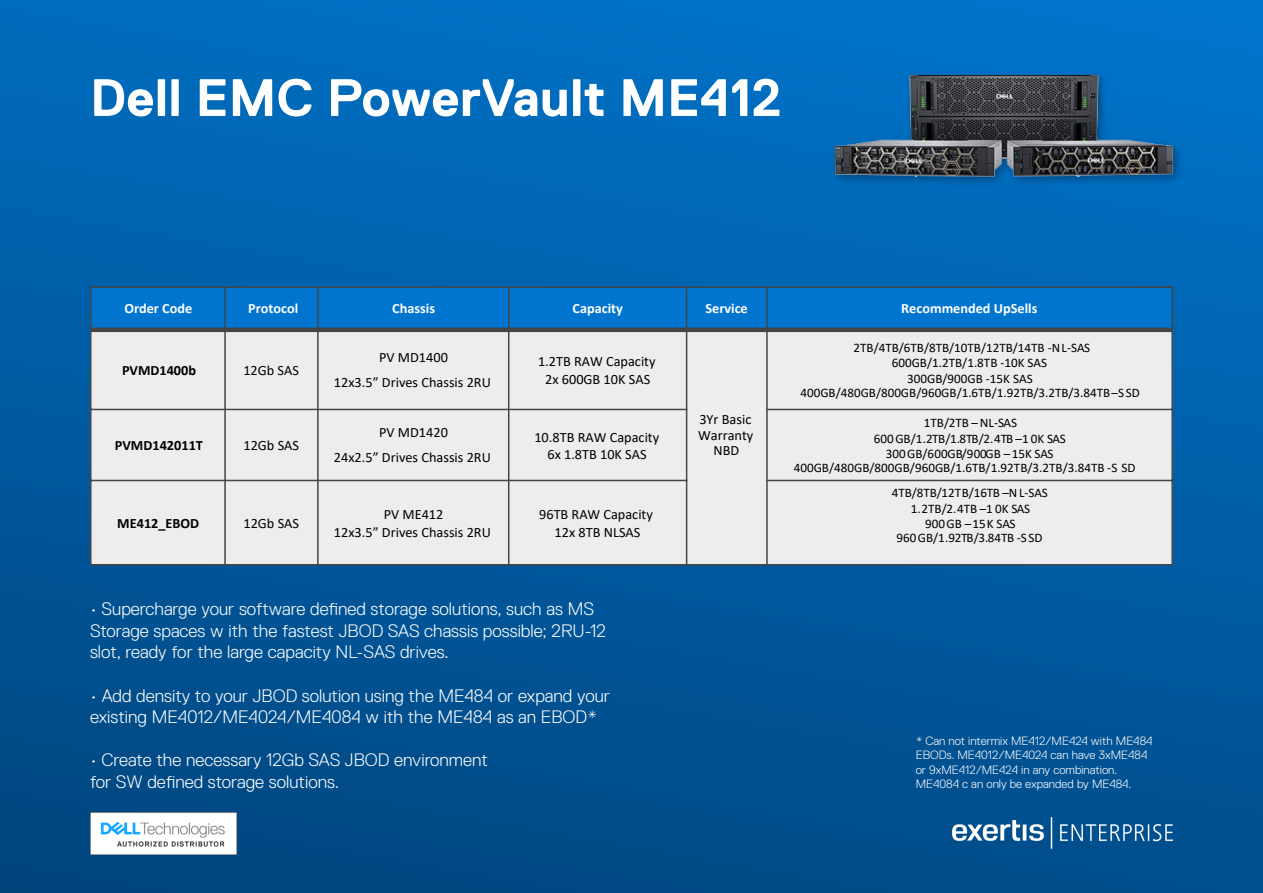
<style>
.page{position:relative;width:1263px;height:893px;background:#fff}
.page>*{position:absolute;margin:0;border:0;box-sizing:border-box;transform-origin:0 0}
.t1{font:700 52.5px "Dell Replica";color:#fff}
.t2{font:300 18px/21.6px "Dell Replica";color:#fff}
.t3{font:14.25px/24.9px "Calibri";color:#000;text-align:center}
.t4{font:700 14.25px "Calibri";color:#fff}
.t5{font:700 14.25px "Calibri";color:#000}
.t6{font:13.05px/15.5px "Calibri";color:#000;text-align:center}
.t7{font:300 12px/14.4px "Dell Replica";color:#fff}
</style>
<div class="page">
<div style="left:0;top:0;width:1263px;height:893px;background:linear-gradient(to bottom,#0070c4,#004984)"></div>
<div style="left:91px;top:287px;width:134px;height:43px;background:#0075cf"></div>
<div style="left:225px;top:287px;width:93px;height:43px;background:#0075cf"></div>
<div style="left:318px;top:287px;width:191px;height:43px;background:#0075cf"></div>
<div style="left:509px;top:287px;width:178px;height:43px;background:#0075cf"></div>
<div style="left:687px;top:287px;width:80px;height:43px;background:#0075cf"></div>
<div style="left:767px;top:287px;width:405px;height:43px;background:#0075cf"></div>
<div style="left:91px;top:330px;width:134px;height:79px;background:#ededed"></div>
<div style="left:225px;top:330px;width:93px;height:79px;background:#ededed"></div>
<div style="left:318px;top:330px;width:191px;height:79px;background:#ededed"></div>
<div style="left:509px;top:330px;width:178px;height:79px;background:#ededed"></div>
<div style="left:687px;top:330px;width:80px;height:235px;background:#ededed"></div>
<div style="left:767px;top:330px;width:405px;height:79px;background:#ededed"></div>
<div style="left:91px;top:409px;width:134px;height:71px;background:#ededed"></div>
<div style="left:225px;top:409px;width:93px;height:71px;background:#ededed"></div>
<div style="left:318px;top:409px;width:191px;height:71px;background:#ededed"></div>
<div style="left:509px;top:409px;width:178px;height:71px;background:#ededed"></div>
<div style="left:767px;top:409px;width:405px;height:71px;background:#ededed"></div>
<div style="left:91px;top:480px;width:134px;height:85px;background:#ededed"></div>
<div style="left:225px;top:480px;width:93px;height:85px;background:#ededed"></div>
<div style="left:318px;top:480px;width:191px;height:85px;background:#ededed"></div>
<div style="left:509px;top:480px;width:178px;height:85px;background:#ededed"></div>
<div style="left:767px;top:480px;width:405px;height:85px;background:#ededed"></div>
<hr style="left:224px;top:287px;width:2px;height:279px;background:#454545">
<hr style="left:317px;top:287px;width:2px;height:279px;background:#454545">
<hr style="left:508px;top:287px;width:1px;height:279px;background:#454545">
<hr style="left:686px;top:287px;width:1px;height:279px;background:#454545">
<hr style="left:766px;top:287px;width:2px;height:279px;background:#454545">
<hr style="left:90px;top:328px;width:1083px;height:4px;background:#454545">
<hr style="left:90px;top:409px;width:597px;height:1px;background:#454545">
<hr style="left:766px;top:409px;width:407px;height:1px;background:#454545">
<hr style="left:90px;top:480px;width:597px;height:1px;background:#454545">
<hr style="left:766px;top:480px;width:407px;height:1px;background:#454545">
<hr style="left:90px;top:287px;width:2px;height:279px;background:#454545">
<hr style="left:1171px;top:287px;width:2px;height:279px;background:#454545">
<hr style="left:90px;top:287px;width:1083px;height:1px;background:#454545">
<hr style="left:90px;top:564px;width:1083px;height:1px;background:#454545">
<img style="left:90px;top:812px;width:146px;height:42px">
<img style="left:952px;top:817px;width:221px;height:31px">
<div style="left:830px;top:70px;width:354px;height:118px;background:#000;opacity:.3"></div>
<img style="left:836px;top:75px;width:337px;height:102px">
<p class="t1" style="left:90px;top:69px;width:693px">Dell EMC PowerVault ME412</p>
<p class="t4" style="left:124px;top:299px;width:69px">Order Code</p>
<p class="t4" style="left:248px;top:299px;width:52px">Protocol</p>
<p class="t4" style="left:392px;top:299px;width:44px">Chassis</p>
<p class="t4" style="left:572px;top:299px;width:52px">Capacity</p>
<p class="t4" style="left:705px;top:299px;width:44px">Service</p>
<p class="t4" style="left:901px;top:299px;width:138px">Recommended UpSells</p>
<p class="t5" style="left:122px;top:360px;width:76px">PVMD1400b</p>
<p class="t3" style="left:243px;top:357px;width:57px">12Gb SAS</p>
<p class="t5" style="left:115px;top:435px;width:90px">PVMD142011T</p>
<p class="t3" style="left:243px;top:433px;width:57px">12Gb SAS</p>
<p class="t3" style="left:334px;top:344px;width:159px">PV MD1400<br>12x3.5” Drives Chassis 2RU</p>
<p class="t3" style="left:334px;top:420px;width:159px">PV MD1420<br>24x2.5” Drives Chassis 2RU</p>
<p class="t5" style="left:117px;top:513px;width:84px">ME412_EBOD</p>
<p class="t3" style="left:243px;top:510px;width:57px">12Gb SAS</p>
<p class="t3" style="left:334px;top:505px;width:159px;line-height:17.7px">PV ME412<br>12x3.5” Drives Chassis 2RU</p>
<p class="t3" style="left:538px;top:352px;width:119px;line-height:17.9px">1.2TB RAW Capacity<br>2x 600GB 10K SAS</p>
<p class="t3" style="left:534px;top:428px;width:126px;line-height:17.9px">10.8TB RAW Capacity<br>6x 1.8TB 10K SAS</p>
<p class="t3" style="left:539px;top:505px;width:115px;line-height:17.7px">96TB RAW Capacity<br>12x 8TB NLSAS</p>
<p class="t2" style="left:90px;top:598px;width:518px">• Supercharge your software defined storage solutions, such as MS<br>Storage spaces w ith the fastest JBOD SAS chassis possible; 2RU-12 slot, ready for the large capacity NL-SAS drives.</p>
<p class="t2" style="left:90px;top:685px;width:522px">• Add density to your JBOD solution using the ME484 or expand your existing ME4012/ME4024/ME4084 w ith the ME484 as an EBOD*</p>
<p class="t2" style="left:90px;top:749px;width:399px">• Create the necessary 12Gb SAS JBOD environment for SW defined storage solutions.</p>
<p class="t3" style="left:699px;top:407px;width:54px">3Yr Basic</p>
<p class="t3" style="left:698px;top:427px;width:57px;line-height:15.5px">Warranty<br>NBD</p>
<p class="t6" style="left:854px;top:339px;width:238px">2TB/4TB/6TB/8TB/10TB/12TB/14TB -NL-SAS<br>600GB/1.2TB/1.8TB -10K SAS<br>300GB/900GB -15K SAS</p>
<p class="t6" style="left:800px;top:384px;width:341px">400GB/480GB/800GB/960GB/1.6TB/1.92TB/3.2TB/3.84TB –S SD</p>
<p class="t6" style="left:874px;top:415px;width:194px">1TB/2TB –NL-SAS<br>600GB/1.2TB/1.8TB/2.4TB –1 0K SAS<br>300GB/600GB/900GB –15K SAS</p>
<p class="t6" style="left:794px;top:460px;width:343px">400GB/480GB/800GB/960GB/1.6TB/1.92TB/3.2TB/3.84TB -S SD</p>
<p class="t6" style="left:892px;top:485px;width:158px;line-height:15px">4TB/8TB/12TB/16TB –NL-SAS<br>1.2TB/2.4TB –1 0K SAS<br>900GB –15K SAS<br>960GB/1.92TB/3.84TB -S SD</p>
<p class="t7" style="left:916px;top:733px;width:238px">* Can not intermix ME412/ME424 with ME484<br>EBODs. ME4012/ME4024 can have 3xME484 or 9xME412/ME424 in any combination.<br>ME4084 c an only be expanded by ME484.</p>
</div>
